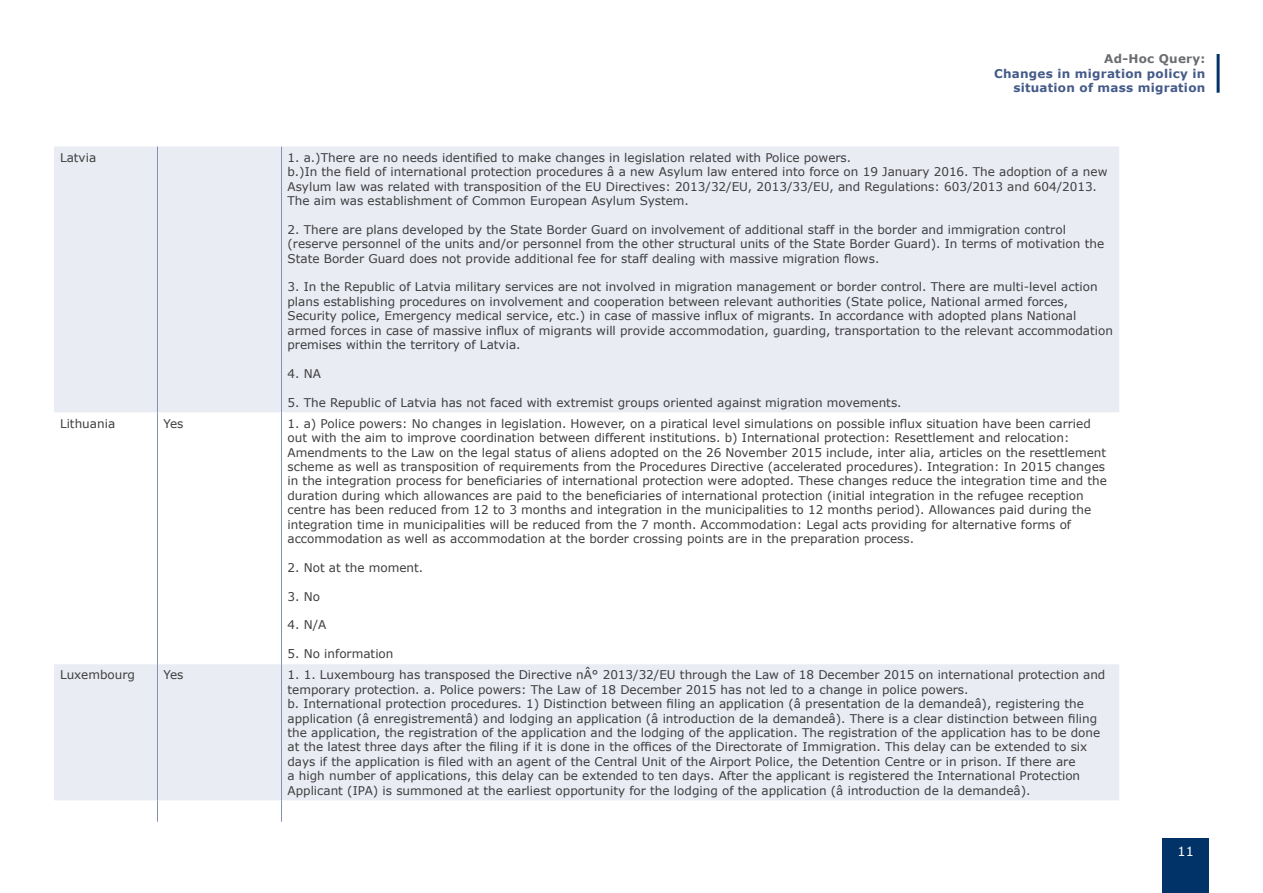
<style>
.page{position:relative;width:1263px;height:893px;background:#fff}
.page>*{position:absolute;margin:0;border:0;box-sizing:border-box;transform-origin:0 0}
.t1{font:12.75px "Verdana";color:#fff}
.Tabeller_innehåll{font:12px/14.4px "Verdana";color:#3e3e3f}
.t2{font:700 12px/14.4px "Verdana";letter-spacing:.02em;color:#455b89;text-align:right}
.t3{font:700 12px "Verdana";letter-spacing:.02em;color:#6c6d70}
</style>
<div class="page">
<div style="left:1162px;top:838px;width:47px;height:55px;background:#013368"></div>
<hr style="left:1216px;top:54px;width:3px;height:39px;background:#013368">
<div style="left:54px;top:147px;width:1065px;height:265px;background:#eaecf3"></div>
<div style="left:54px;top:664px;width:1065px;height:136px;background:#eaecf3"></div>
<hr style="left:157px;top:147px;width:1px;height:266px;background:#858fb1">
<hr style="left:281px;top:147px;width:1px;height:266px;background:#858fb1">
<hr style="left:157px;top:413px;width:1px;height:251px;background:#858fb1">
<hr style="left:281px;top:413px;width:1px;height:251px;background:#858fb1">
<hr style="left:157px;top:664px;width:1px;height:136px;background:#858fb1">
<hr style="left:281px;top:664px;width:1px;height:136px;background:#858fb1">
<svg style="left:157px;top:800px;width:1px;height:22px"></svg>
<svg style="left:281px;top:800px;width:1px;height:22px"></svg>
<p class="t3" style="left:1104px;top:50px;width:103px">Ad-Hoc Query:</p>
<p class="t2" style="left:994px;top:66px;width:213px">Changes in migration policy in situation of mass migration</p>
<p class="Tabeller_innehåll" style="left:60px;top:150px;width:38px">Latvia</p>
<p class="Tabeller_innehåll" style="left:287px;top:150px;width:565px">1. a.)There are no needs identified to make changes in legislation related with Police powers.</p>
<p class="Tabeller_innehåll" style="left:287px;top:164px;width:821px">b.)In the field of international protection procedures â a new Asylum law entered into force on 19 January 2016. The adoption of a new<br>Asylum law was related with transposition of the EU Directives: 2013/32/EU, 2013/33/EU, and Regulations: 603/2013 and 604/2013.<br>The aim was establishment of Common European Asylum System.</p>
<p class="Tabeller_innehåll" style="left:287px;top:222px;width:818px">2. There are plans developed by the State Border Guard on involvement of additional staff in the border and immigration control (reserve personnel of the units and/or personnel from the other structural units of the State Border Guard). In terms of motivation the<br>State Border Guard does not provide additional fee for staff dealing with massive migration flows.</p>
<p class="Tabeller_innehåll" style="left:287px;top:280px;width:827px">3. In the Republic of Latvia military services are not involved in migration management or border control. There are multi-level action plans establishing procedures on involvement and cooperation between relevant authorities (State police, National armed forces, Security police, Emergency medical service, etc.) in case of massive influx of migrants. In accordance with adopted plans National armed forces in case of massive influx of migrants will provide accommodation, guarding, transportation to the relevant accommodation premises within the territory of Latvia.</p>
<p class="Tabeller_innehåll" style="left:287px;top:366px;width:35px">4. NA</p>
<p class="Tabeller_innehåll" style="left:287px;top:395px;width:616px">5. The Republic of Latvia has not faced with extremist groups oriented against migration movements.</p>
<p class="Tabeller_innehåll" style="left:60px;top:416px;width:57px">Lithuania</p>
<p class="Tabeller_innehåll" style="left:163px;top:416px;width:22px">Yes</p>
<p class="Tabeller_innehåll" style="left:287px;top:416px;width:821px">1. a) Police powers: No changes in legislation. However, on a piratical level simulations on possible influx situation have been carried out with the aim to improve coordination between different institutions. b) International protection: Resettlement and relocation:<br>Amendments to the Law on the legal status of aliens adopted on the 26 November 2015 include, inter alia, articles on the resettlement scheme as well as transposition of requirements from the Procedures Directive (accelerated procedures). Integration: In 2015 changes in the integration process for beneficiaries of international protection were adopted. These changes reduce the integration time and the duration during which allowances are paid to the beneficiaries of international protection (initial integration in the refugee reception centre has been reduced from 12 to 3 months and integration in the municipalities to 12 months period). Allowances paid during the integration time in municipalities will be reduced from the 7 month. Accommodation: Legal acts providing for alternative forms of accommodation as well as accommodation at the border crossing points are in the preparation process.</p>
<p class="Tabeller_innehåll" style="left:287px;top:560px;width:137px">2. Not at the moment.</p>
<p class="Tabeller_innehåll" style="left:287px;top:589px;width:34px">3. No</p>
<p class="Tabeller_innehåll" style="left:287px;top:618px;width:40px">4. N/A</p>
<p class="Tabeller_innehåll" style="left:287px;top:646px;width:108px">5. No information</p>
<p class="Tabeller_innehåll" style="left:60px;top:668px;width:77px">Luxembourg</p>
<p class="Tabeller_innehåll" style="left:163px;top:668px;width:22px">Yes</p>
<p class="Tabeller_innehåll" style="left:287px;top:668px;width:819px">1. 1. Luxembourg has transposed the Directive nÂ° 2013/32/EU through the Law of 18 December 2015 on international protection and temporary protection. a. Police powers: The Law of 18 December 2015 has not led to a change in police powers.</p>
<p class="Tabeller_innehåll" style="left:287px;top:696px;width:814px">b. International protection procedures. 1) Distinction between filing an application (â presentation de la demandeâ), registering the application (â enregistrementâ) and lodging an application (â introduction de la demandeâ). There is a clear distinction between filing the application, the registration of the application and the lodging of the application. The registration of the application has to be done at the latest three days after the filing if it is done in the offices of the Directorate of Immigration. This delay can be extended to six days if the application is filed with an agent of the Central Unit of the Airport Police, the Detention Centre or in prison. If there are<br>a high number of applications, this delay can be extended to ten days. After the applicant is registered the International Protection Applicant (IPA) is summoned at the earliest opportunity for the lodging of the application (â introduction de la demandeâ).</p>
<p class="t1" style="left:1177px;top:843px;width:18px">11</p>
</div>
